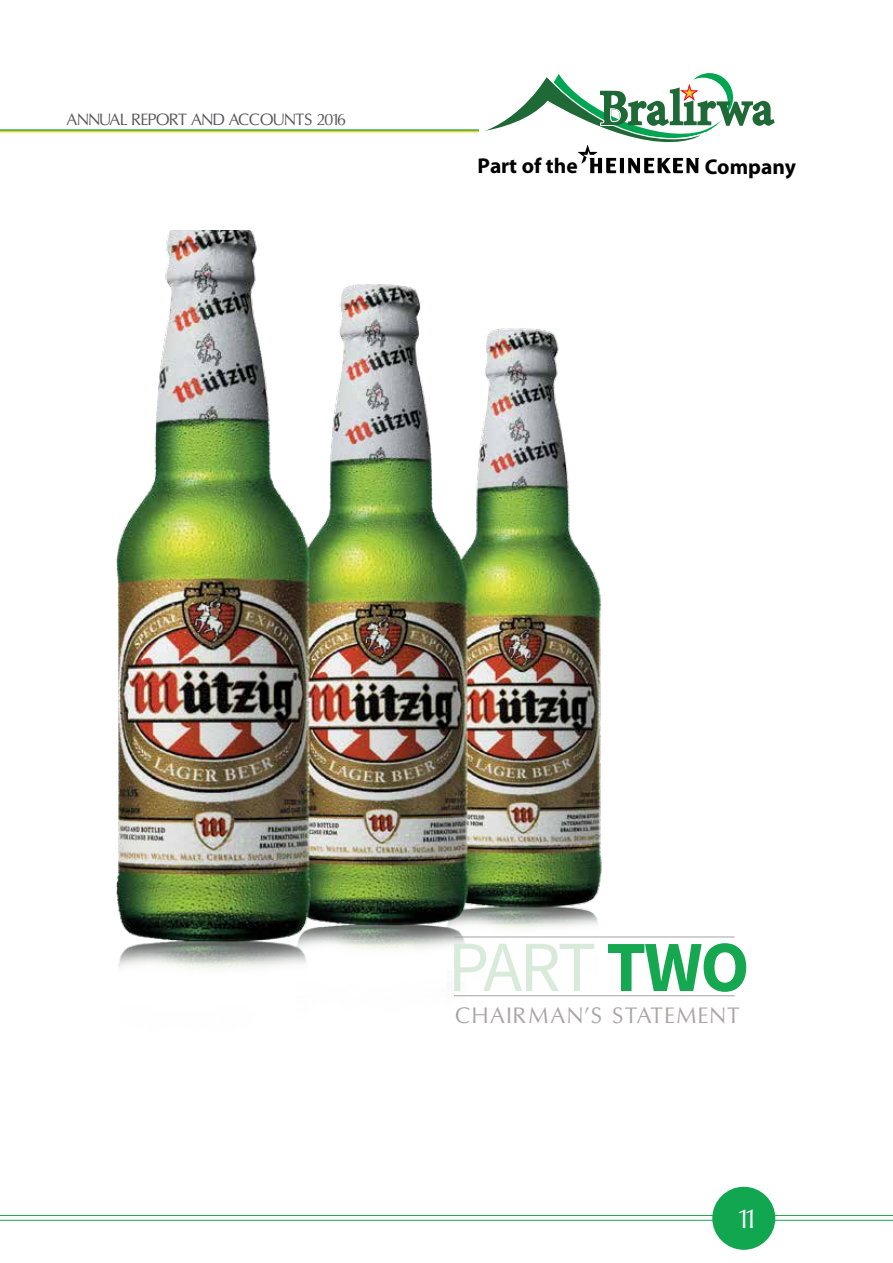
<style>
.page{position:relative;width:893px;height:1263px;background:#fff}
.page>*{position:absolute;margin:0;border:0;box-sizing:border-box;transform-origin:0 0}
.t1{font:72px "Source Sans Pro";color:#d8eada}
.t2{font:27px "Oregon LDO";color:#fffffe}
.t3{font:22.5px "Oregon LDO";letter-spacing:.1em;color:#a9a5a5}
.t4{font:700 21.45px "Myriad Pro";color:#010000}
.t5{font:16.5px "Oregon LDO";color:#565659}
.s1{font-weight:700;color:#16a751}
</style>
<div class="page">
<hr style="left:0;top:1215px;width:893px;height:1px;background:#1ba84f">
<hr style="left:0;top:1220px;width:893px;height:1px;background:#1ba84f">
<div style="left:712px;top:1187px;width:63px;height:63px;background:#11a751;border-radius:50%"></div>
<hr style="left:0;top:129px;width:479px;height:2px;background:#16a751">
<hr style="left:0;top:131px;width:479px;height:1px;background:#ffcb0b">
<svg style="left:461px;top:73px;width:314px;height:100px"></svg>
<img style="left:116px;top:231px;width:540px;height:766px">
<hr style="left:454px;top:937px;width:281px;height:1px;background:#a4a3a2">
<hr style="left:454px;top:995px;width:281px;height:1px;background:#a4a3a2">
<p class="t5" style="left:67px;top:110px;width:281px">ANNUAL REPORT AND ACCOUNTS 2016</p>
<h3 class="t4" style="left:478px;top:152px;width:102px">Part of the</h3>
<h3 class="t4" style="left:705px;top:153px;width:93px">Company</h3>
<h1 class="t1" style="left:448px;top:922px;width:303px">PART <span class="s1">TWO</span></h1>
<h3 class="t3" style="left:455px;top:1002px;width:286px">CHAIRMAN’S STATEMENT</h3>
<h2 class="t2" style="left:739px;top:1203px;width:17px">11</h2>
</div>
